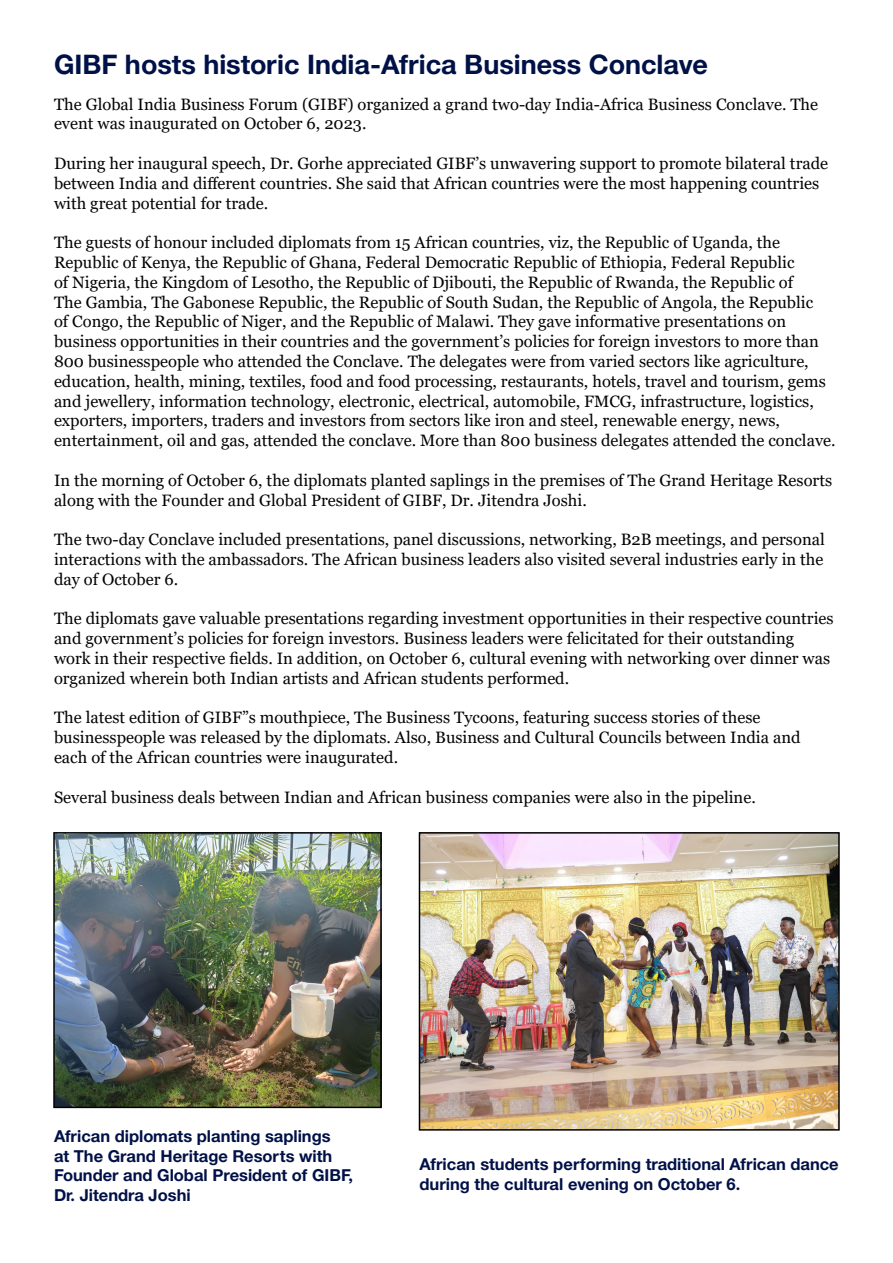
<style>
.page{position:relative;width:893px;height:1263px;background:#fff}
.page>*{position:absolute;margin:0;border:0;box-sizing:border-box;transform-origin:0 0}
.t1{font:700 27px "Helveticafor Target";color:#001147}
.t2{font:16.5px/19.8px "Georgia";color:#040503}
.t3{font:700 16.5px/19.8px "Helveticafor Target";color:#001147}
</style>
<div class="page">
<img style="left:56px;top:835px;width:323px;height:270px">
<div style="left:53px;top:832px;width:329px;height:276px;border:2px solid #000"></div>
<img style="left:422px;top:835px;width:415px;height:292px">
<div style="left:419px;top:832px;width:421px;height:298px;border:2px solid #000"></div>
<p class="t1" style="left:54px;top:47px;width:655px">GIBF hosts historic India-Africa Business Conclave</p>
<p class="t2" style="left:54px;top:94px;width:766px">The Global India Business Forum (GIBF) organized a grand two-day India-Africa Business Conclave. The event was inaugurated on October 6, 2023.</p>
<p class="t2" style="left:54px;top:154px;width:776px">During her inaugural speech, Dr. Gorhe appreciated GIBF’s unwavering support to promote bilateral trade between India and different countries. She said that African countries were the most happening countries with great potential for trade.</p>
<p class="t2" style="left:54px;top:233px;width:783px">The guests of honour included diplomats from 15 African countries, viz, the Republic of Uganda, the Republic of Kenya, the Republic of Ghana, Federal Democratic Republic of Ethiopia, Federal Republic<br>of Nigeria, the Kingdom of Lesotho, the Republic of Djibouti, the Republic of Rwanda, the Republic of<br>The Gambia, The Gabonese Republic, the Republic of South Sudan, the Republic of Angola, the Republic<br>of Congo, the Republic of Niger, and the Republic of Malawi. They gave informative presentations on business opportunities in their countries and the government’s policies for foreign investors to more than 800 businesspeople who attended the Conclave. The delegates were from varied sectors like agriculture, education, health, mining, textiles, food and food processing, restaurants, hotels, travel and tourism, gems and jewellery, information technology, electronic, electrical, automobile, FMCG, infrastructure, logistics, exporters, importers, traders and investors from sectors like iron and steel, renewable energy, news, entertainment, oil and gas, attended the conclave. More than 800 business delegates attended the conclave.</p>
<p class="t2" style="left:54px;top:470px;width:780px">In the morning of October 6, the diplomats planted saplings in the premises of The Grand Heritage Resorts along with the Founder and Global President of GIBF, Dr. Jitendra Joshi.</p>
<p class="t2" style="left:54px;top:530px;width:772px;text-align:justify">The two-day Conclave included presentations, panel discussions, networking, B2B meetings, and personal interactions with the ambassadors. The African business leaders also visited several industries early in the day of October 6.</p>
<p class="t2" style="left:54px;top:609px;width:781px">The diplomats gave valuable presentations regarding investment opportunities in their respective countries and government’s policies for foreign investors. Business leaders were felicitated for their outstanding work in their respective fields. In addition, on October 6, cultural evening with networking over dinner was organized wherein both Indian artists and African students performed.</p>
<p class="t2" style="left:54px;top:708px;width:748px">The latest edition of GIBF”s mouthpiece, The Business Tycoons, featuring success stories of these businesspeople was released by the diplomats. Also, Business and Cultural Councils between India and each of the African countries were inaugurated.</p>
<p class="t2" style="left:54px;top:787px;width:703px">Several business deals between Indian and African business companies were also in the pipeline.</p>
<p class="t3" style="left:54px;top:1126px;width:300px">African diplomats planting saplings<br>at The Grand Heritage Resorts with<br>Founder and Global President of GIBF,</p>
<p class="t3" style="left:54px;top:1185px;width:138px">Dr. Jitendra Joshi</p>
<p class="t3" style="left:419px;top:1154px;width:421px">African students performing traditional African dance during the cultural evening on October 6.</p>
</div>
